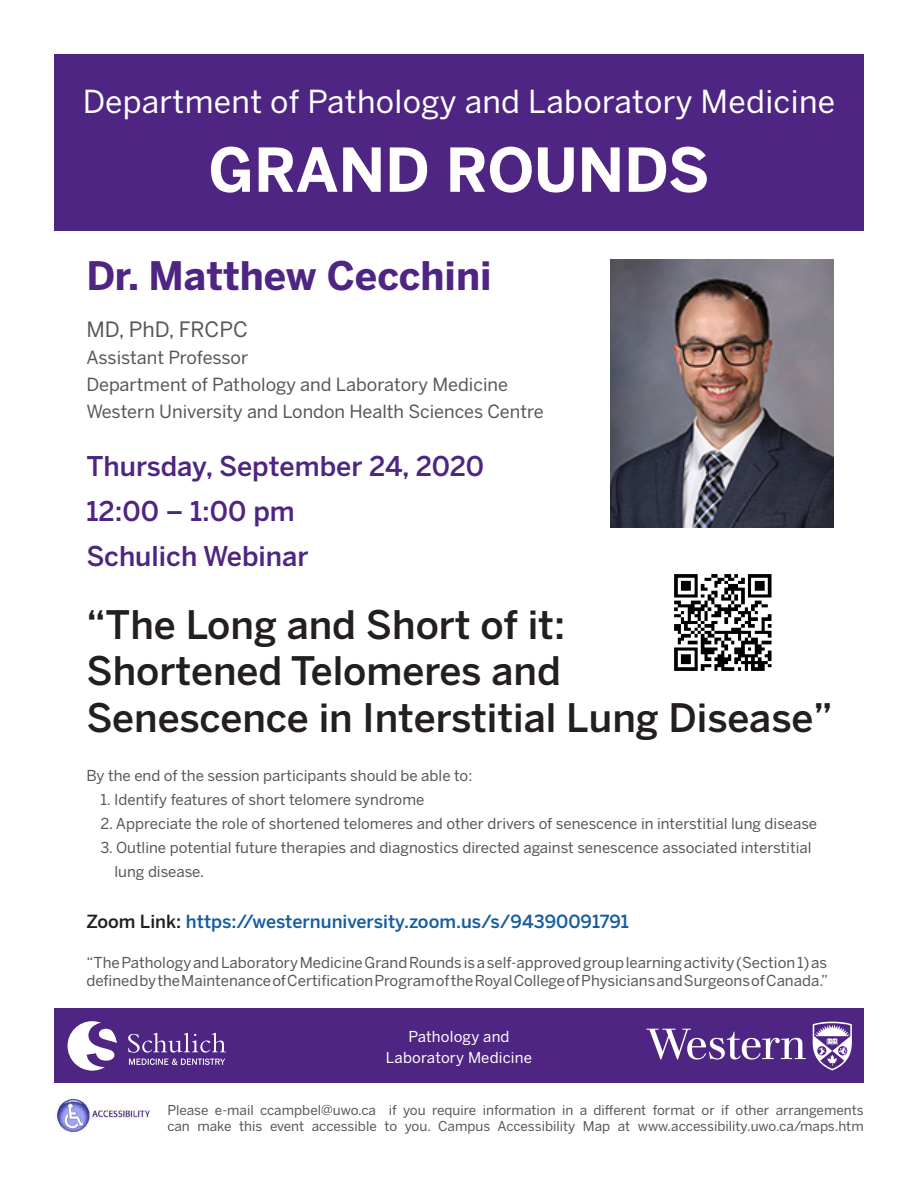
<style>
.page{position:relative;width:918px;height:1188px;background:#fff}
.page>*{position:absolute;margin:0;border:0;box-sizing:border-box;transform-origin:0 0}
.t1{font:700 60px "Benton Sans";color:#fff}
.t2{font:500 39px/46.8px "Benton Sans";color:#231f20}
.t3{font:700 39px "Benton Sans";color:#4e2582}
.t4{font:31.5px "Benton Sans";letter-spacing:.01em;color:#fff}
.t5{font:500 27px "Benton Sans";color:#4e2582}
.t6{font:21px "Benton Sans";color:#575659}
.t7{font:18px/27px "Benton Sans";color:#575659}
.t8{font:500 18px "Benton Sans";color:#175d9e}
.t9{font:15px/24px "Benton Sans";color:#575659}
.t10{font:15px/21px "Benton Sans";letter-spacing:.01em;color:#fff;text-align:center}
.t11{font:13.5px/16.2px "Benton Sans";color:#575659}
.s1{color:#231f20}
</style>
<div class="page">
<div style="left:54px;top:54px;width:810px;height:176px;background:#4e2582"></div>
<img style="left:610px;top:259px;width:224px;height:268px">
<img style="left:674px;top:574px;width:97px;height:97px">
<div style="left:54px;top:1009px;width:810px;height:74px;background:#4e2582"></div>
<svg style="left:68px;top:1021px;width:49px;height:50px"></svg>
<svg style="left:128px;top:1033px;width:98px;height:32px"></svg>
<svg style="left:647px;top:1029px;width:159px;height:31px"></svg>
<svg style="left:813px;top:1022px;width:39px;height:48px"></svg>
<img style="left:56px;top:1099px;width:94px;height:34px">
<p class="t4" style="left:83px;top:83px;width:754px">Department of Pathology and Laboratory Medicine</p>
<p class="t1" style="left:208px;top:134px;width:503px">GRAND ROUNDS</p>
<p class="t3" style="left:86px;top:252px;width:407px">Dr. Matthew Cecchini</p>
<p class="t6" style="left:86px;top:317px;width:163px">MD, PhD, FRCPC</p>
<p class="t7" style="left:86px;top:344px;width:459px">Assistant Professor<br>Department of Pathology and Laboratory Medicine<br>Western University and London Health Sciences Centre</p>
<p class="t5" style="left:86px;top:450px;width:399px">Thursday, September 24, 2020</p>
<p class="t5" style="left:86px;top:495px;width:210px">12:00 – 1:00 pm</p>
<p class="t5" style="left:86px;top:540px;width:224px">Schulich Webinar</p>
<p class="t2" style="left:86px;top:601px;width:748px">“The Long and Short of it:<br>Shortened Telomeres and<br>Senescence in Interstitial Lung Disease”</p>
<p class="t9" style="left:86px;top:764px;width:388px">By the end of the session participants should be able to:</p>
<p class="t9" style="left:100px;top:788px;width:325px">1. Identify features of short telomere syndrome</p>
<p class="t9" style="left:100px;top:812px;width:718px">2. Appreciate the role of shortened telomeres and other drivers of senescence in interstitial lung disease</p>
<p class="t9" style="left:114px;top:836px;width:699px;text-indent:-14px">3. Outline potential future therapies and diagnostics directed against senescence associated interstitial lung disease.</p>
<p class="t8" style="left:86px;top:910px;width:544px"><span class="s1">Zoom Link:</span> https://westernuniversity.zoom.us/s/94390091791</p>
<p class="t9" style="left:86px;top:953px;width:743px;line-height:18px">“The Pathology and Laboratory Medicine Grand Rounds is a self-approved group learning activity (Section 1) as defined by the Maintenance of Certification Program of the Royal College of Physicians and Surgeons of Canada.”</p>
<p class="t10" style="left:386px;top:1026px;width:148px">Pathology and<br>Laboratory Medicine</p>
<p class="t11" style="left:167px;top:1101px;width:698px">Please e-mail ccampbel@uwo.ca if you require information in a different format or if other arrangements can make this event accessible to you. Campus Accessibility Map at www.accessibility.uwo.ca/maps.htm</p>
</div>
